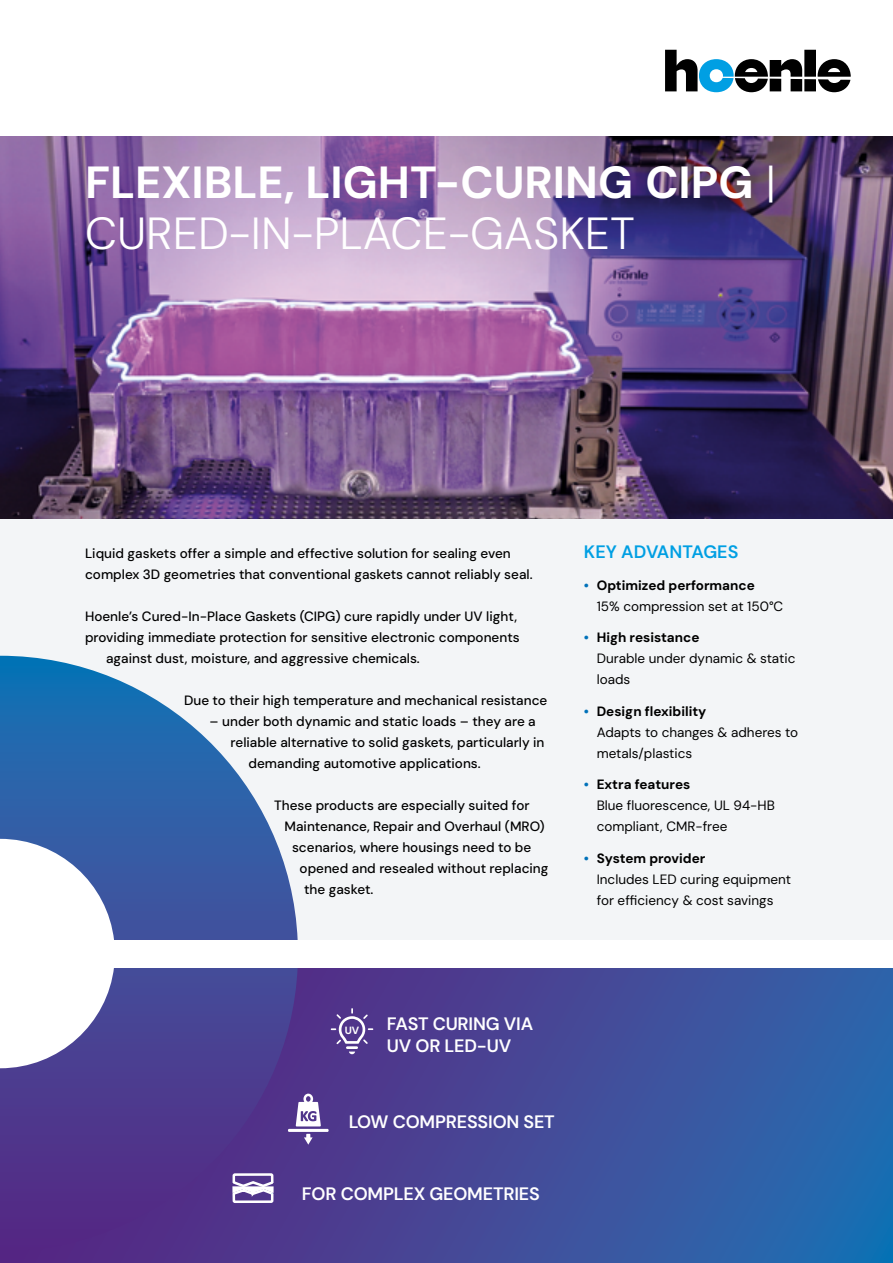
<style>
.page{position:relative;width:893px;height:1263px;background:#fff}
.page>*{position:absolute;margin:0;border:0;box-sizing:border-box;transform-origin:0 0}
.t1{font:700 45px/51px "DM Sans";color:#fff}
.t2{font:600 18px/21.6px "DM Sans";letter-spacing:-.01em;color:#fff}
.t3{font:600 18px "DM Sans";color:#009fe3}
.t4{font:500 13.5px/21px "DM Sans";color:#000}
.t5{font:13.5px/21px "DM Sans";color:#000}
.t6{font:700 10.5px "DM Sans";color:#fff}
.s1{font-weight:300}
.s2{font-weight:700;color:#0071b9}
.s3{font-weight:700}
</style>
<div class="page">
<svg style="left:665px;top:50px;width:186px;height:42px"></svg>
<div style="left:0;top:136px;width:893px;height:811px;background:#f3f5f7"></div>
<svg style="left:0;top:968px;width:893px;height:295px;background:#3e4e9b"></svg>
<svg style="left:0;top:656px;width:298px;height:595px"></svg>
<div style="left:99px;top:940px;width:794px;height:27px;background:#fff"></div>
<img style="left:0;top:136px;width:893px;height:383px">
<hr style="left:288px;top:1129px;width:41px;height:3px;background:#fff">
<svg style="left:296px;top:1094px;width:25px;height:32px"></svg>
<svg style="left:304px;top:1134px;width:9px;height:11px"></svg>
<svg style="left:230px;top:1172px;width:46px;height:32px"></svg>
<svg style="left:331px;top:1008px;width:42px;height:46px;background:#6b559d"></svg>
<h1 class="t1" style="left:85px;top:157px;width:692px">FLEXIBLE, LIGHT-CURING CIPG <span class="s1">|<br>CURED-IN-PLACE-GASKET</span></h1>
<p class="t4" style="left:85px;top:543px;width:449px">Liquid gaskets offer a simple and effective solution for sealing even complex 3D geometries that conventional gaskets cannot reliably seal.</p>
<p class="t4" style="left:85px;top:606px;width:434px">Hoenle’s Cured-In-Place Gaskets (CIPG) cure rapidly under UV light,</p>
<p class="t4" style="left:85px;top:627px;width:436px">providing immediate protection for sensitive electronic components</p>
<p class="t4" style="left:106px;top:648px;width:315px">against dust, moisture, and aggressive chemicals.</p>
<p class="t4" style="left:184px;top:690px;width:365px">Due to their high temperature and mechanical resistance</p>
<p class="t4" style="left:210px;top:711px;width:328px">– under both dynamic and static loads – they are a</p>
<p class="t4" style="left:231px;top:732px;width:315px">reliable alternative to solid gaskets, particularly in</p>
<p class="t4" style="left:249px;top:753px;width:234px">demanding automotive applications.</p>
<p class="t4" style="left:274px;top:795px;width:257px">These products are especially suited for</p>
<p class="t4" style="left:285px;top:816px;width:261px">Maintenance, Repair and Overhaul (MRO)</p>
<p class="t4" style="left:292px;top:837px;width:241px">scenarios, where housings need to be</p>
<p class="t4" style="left:300px;top:858px;width:250px">opened and resealed without replacing</p>
<p class="t4" style="left:304px;top:879px;width:71px">the gasket.</p>
<h2 class="t3" style="left:584px;top:540px;width:156px">KEY ADVANTAGES</h2>
<p class="t5" style="left:597px;top:574px;width:188px;text-indent:-13px"><span class="s2">•</span> <span class="s3">Optimized performance<br></span>15% compression set at 150°C</p>
<p class="t5" style="left:597px;top:627px;width:200px;text-indent:-13px"><span class="s2">•</span> <span class="s3">High resistance<br></span>Durable under dynamic &amp; static loads</p>
<p class="t5" style="left:597px;top:700px;width:203px;text-indent:-13px"><span class="s2">•</span> <span class="s3">Design flexibility<br></span>Adapts to changes &amp; adheres to metals/plastics</p>
<p class="t5" style="left:597px;top:774px;width:180px;text-indent:-13px"><span class="s2">•</span> <span class="s3">Extra features<br></span>Blue fluorescence, UL 94-HB compliant, CMR-free</p>
<p class="t5" style="left:597px;top:847px;width:196px;text-indent:-13px"><span class="s2">•</span> <span class="s3">System provider<br></span>Includes LED curing equipment for efficiency &amp; cost savings</p>
<p class="t6" style="left:345px;top:1024px;width:16px">UV</p>
<h2 class="t2" style="left:387px;top:1013px;width:148px">FAST CURING VIA<br>UV OR LED-UV</h2>
<h2 class="t2" style="left:349px;top:1110px;width:208px">LOW COMPRESSION SET</h2>
<h2 class="t2" style="left:302px;top:1183px;width:239px">FOR COMPLEX GEOMETRIES</h2>
</div>
